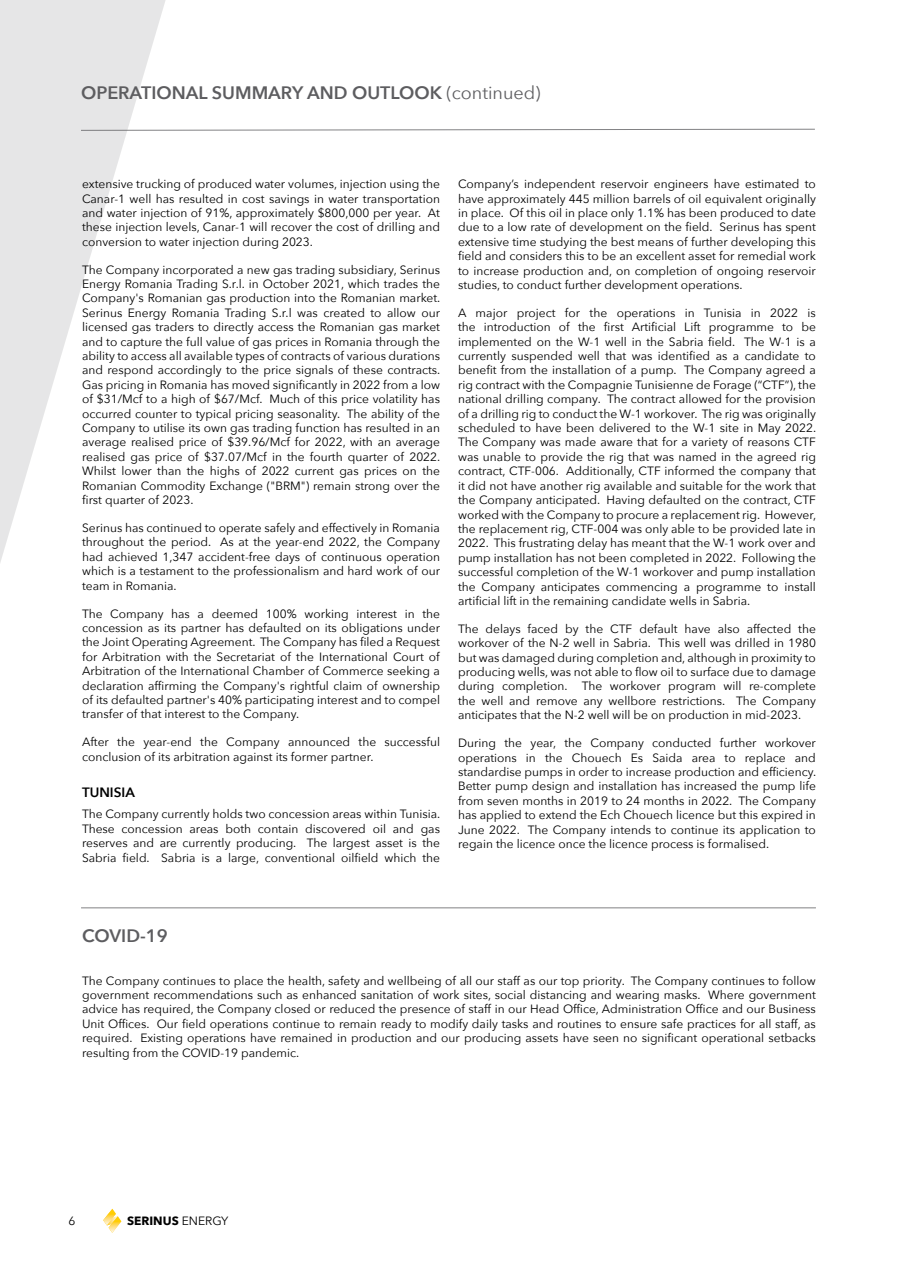
<style>
.page{position:relative;width:897px;height:1264px;background:#fff}
.page>*{position:absolute;margin:0;border:0;box-sizing:border-box;transform-origin:0 0}
.t1{font:600 18px "Avenir Next";color:#5d5d60}
.t2{font:600 13.5px "Avenir Next";color:#000}
.t3{font:12px/14.4px "Avenir Next";color:#000;text-align:justify}
.t4{font:700 12px "Avenir Next";color:#000}
.s1{font-weight:400}
</style>
<div class="page">
<svg style="left:103px;top:1208px;width:18px;height:24px"></svg>
<svg style="left:0;top:0;width:220px;height:909px"></svg>
<hr style="left:81px;top:907px;width:734px;height:1px;background:#5d5d60">
<svg style="left:80px;top:128px;width:735px;height:3px"></svg>
<h1 class="t1" style="left:81px;top:77px;width:461px">OPERATIONAL SUMMARY AND OUTLOOK <span class="s1">(continued)</span></h1>
<p class="t3" style="left:82px;top:176px;width:359px">extensive trucking of produced water volumes, injection using the Canar-1 well has resulted in cost savings in water transportation and water injection of 91%, approximately $800,000 per year. At these injection levels, Canar-1 will recover the cost of drilling and conversion to water injection during 2023.</p>
<p class="t3" style="left:82px;top:262px;width:360px">The Company incorporated a new gas trading subsidiary, Serinus Energy Romania Trading S.r.l. in October 2021, which trades the Company's Romanian gas production into the Romanian market.<br>Serinus Energy Romania Trading S.r.l was created to allow our licensed gas traders to directly access the Romanian gas market and to capture the full value of gas prices in Romania through the ability to access all available types of contracts of various durations and respond accordingly to the price signals of these contracts.<br>Gas pricing in Romania has moved significantly in 2022 from a low of $31/Mcf to a high of $67/Mcf. Much of this price volatility has occurred counter to typical pricing seasonality. The ability of the Company to utilise its own gas trading function has resulted in an average realised price of $39.96/Mcf for 2022, with an average realised gas price of $37.07/Mcf in the fourth quarter of 2022.<br>Whilst lower than the highs of 2022 current gas prices on the Romanian Commodity Exchange ("BRM") remain strong over the first quarter of 2023.</p>
<p class="t3" style="left:82px;top:520px;width:359px">Serinus has continued to operate safely and effectively in Romania throughout the period. As at the year-end 2022, the Company had achieved 1,347 accident-free days of continuous operation which is a testament to the professionalism and hard work of our team in Romania.</p>
<p class="t3" style="left:82px;top:605px;width:359px">The Company has a deemed 100% working interest in the concession as its partner has defaulted on its obligations under the Joint Operating Agreement. The Company has filed a Request for Arbitration with the Secretariat of the International Court of Arbitration of the International Chamber of Commerce seeking a declaration affirming the Company's rightful claim of ownership of its defaulted partner's 40% participating interest and to compel transfer of that interest to the Company.</p>
<p class="t3" style="left:82px;top:734px;width:359px">After the year-end the Company announced the successful conclusion of its arbitration against its former partner.</p>
<p class="t2" style="left:82px;top:781px;width:54px">TUNISIA</p>
<p class="t3" style="left:82px;top:806px;width:360px">The Company currently holds two concession areas within Tunisia.<br>These concession areas both contain discovered oil and gas reserves and are currently producing. The largest asset is the Sabria field. Sabria is a large, conventional oilfield which the</p>
<p class="t3" style="left:458px;top:176px;width:359px">Company’s independent reservoir engineers have estimated to have approximately 445 million barrels of oil equivalent originally in place. Of this oil in place only 1.1% has been produced to date due to a low rate of development on the field. Serinus has spent extensive time studying the best means of further developing this field and considers this to be an excellent asset for remedial work to increase production and, on completion of ongoing reservoir studies, to conduct further development operations.</p>
<p class="t3" style="left:458px;top:305px;width:359px">A major project for the operations in Tunisia in 2022 is the introduction of the first Artificial Lift programme to be implemented on the W-1 well in the Sabria field. The W-1 is a currently suspended well that was identified as a candidate to benefit from the installation of a pump. The Company agreed a rig contract with the Compagnie Tunisienne de Forage (“CTF”), the national drilling company. The contract allowed for the provision of a drilling rig to conduct the W-1 workover. The rig was originally scheduled to have been delivered to the W-1 site in May 2022.<br>The Company was made aware that for a variety of reasons CTF was unable to provide the rig that was named in the agreed rig contract, CTF-006. Additionally, CTF informed the company that it did not have another rig available and suitable for the work that the Company anticipated. Having defaulted on the contract, CTF worked with the Company to procure a replacement rig. However, the replacement rig, CTF-004 was only able to be provided late in 2022. This frustrating delay has meant that the W-1 work over and pump installation has not been completed in 2022. Following the successful completion of the W-1 workover and pump installation the Company anticipates commencing a programme to install artificial lift in the remaining candidate wells in Sabria.</p>
<p class="t3" style="left:458px;top:621px;width:359px">The delays faced by the CTF default have also affected the workover of the N-2 well in Sabria. This well was drilled in 1980 but was damaged during completion and, although in proximity to producing wells, was not able to flow oil to surface due to damage during completion. The workover program will re-complete the well and remove any wellbore restrictions. The Company anticipates that the N-2 well will be on production in mid-2023.</p>
<p class="t3" style="left:458px;top:735px;width:360px">During the year, the Company conducted further workover operations in the Chouech Es Saida area to replace and standardise pumps in order to increase production and efficiency.<br>Better pump design and installation has increased the pump life from seven months in 2019 to 24 months in 2022. The Company has applied to extend the Ech Chouech licence but this expired in June 2022. The Company intends to continue its application to regain the licence once the licence process is formalised.</p>
<h1 class="t1" style="left:82px;top:920px;width:87px">COVID-19</h1>
<p class="t3" style="left:82px;top:972px;width:735px">The Company continues to place the health, safety and wellbeing of all our staff as our top priority. The Company continues to follow government recommendations such as enhanced sanitation of work sites, social distancing and wearing masks. Where government advice has required, the Company closed or reduced the presence of staff in our Head Office, Administration Office and our Business Unit Offices. Our field operations continue to remain ready to modify daily tasks and routines to ensure safe practices for all staff, as required. Existing operations have remained in production and our producing assets have seen no significant operational setbacks resulting from the COVID-19 pandemic.</p>
<p class="t3" style="left:69px;top:1213px;width:8px">6</p>
<p class="t4" style="left:127px;top:1210px;width:103px">SERINUS <span class="s1">ENERGY</span></p>
</div>
